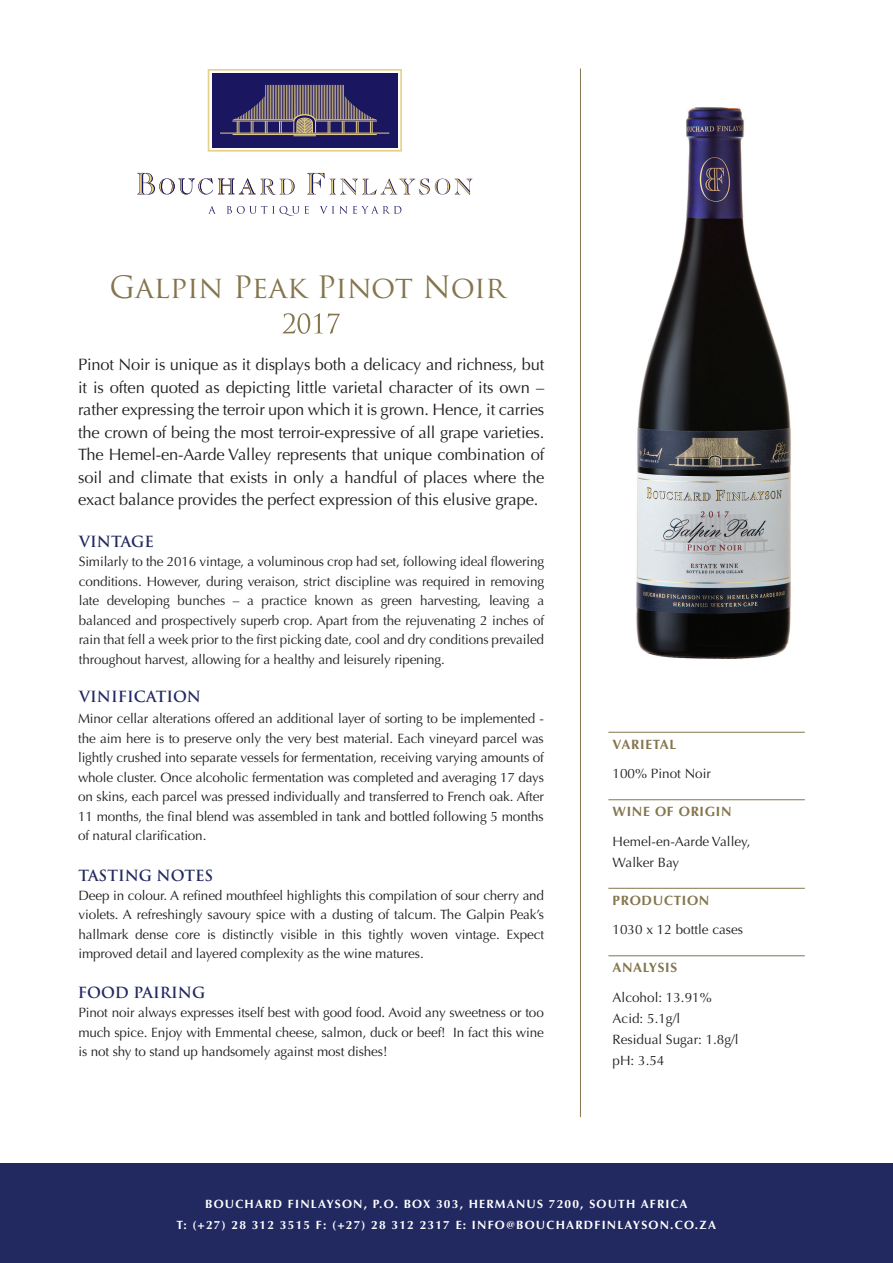
<style>
.page{position:relative;width:893px;height:1263px;background:#fff}
.page>*{position:absolute;margin:0;border:0;box-sizing:border-box;transform-origin:0 0}
.t1{font:30px "Trajan Pro";letter-spacing:-.015em;color:#84754d}
.t2{font:16.5px/22.5px "Optima";letter-spacing:-.01em;color:#231f20;text-align:justify}
.t3{font:700 15px "Trajan Pro";color:#222961}
.t4{font:13.5px/19.5px "Optima";letter-spacing:-.01em;color:#231f20;text-align:justify}
.t5{font:700 13.5px "Optima";letter-spacing:.05em;color:#84754d}
.t6{font:700 12px/21px "Optima";letter-spacing:.1em;color:#fff;text-align:center}
</style>
<div class="page">
<hr style="left:580px;top:68px;width:1px;height:1049px;background:#84754d">
<div style="left:0;top:1163px;width:893px;height:100px;background:#222961"></div>
<div style="left:208px;top:69px;width:194px;height:83px;border:2px solid #e6cf87"></div>
<div style="left:212px;top:73px;width:186px;height:74px;background:#1b1660"></div>
<hr style="left:220px;top:133px;width:169px;height:1px;background:#e6cf87">
<svg style="left:232px;top:85px;width:145px;height:51px"></svg>
<svg style="left:208px;top:206px;width:8px;height:8px"></svg>
<svg style="left:227px;top:206px;width:82px;height:10px"></svg>
<svg style="left:320px;top:206px;width:27px;height:8px"></svg>
<svg style="left:353px;top:206px;width:48px;height:8px"></svg>
<svg style="left:137px;top:173px;width:335px;height:22px"></svg>
<hr style="left:608px;top:732px;width:197px;height:1px;background:#84754d">
<hr style="left:608px;top:799px;width:197px;height:1px;background:#84754d">
<hr style="left:608px;top:888px;width:197px;height:1px;background:#84754d">
<hr style="left:608px;top:955px;width:197px;height:1px;background:#84754d">
<svg style="left:283px;top:313px;width:57px;height:21px"></svg>
<img style="left:636px;top:107px;width:155px;height:552px">
<h1 class="t1" style="left:109px;top:268px;width:398px">Galpin Peak Pinot Noir</h1>
<p class="t2" style="left:78px;top:353px;width:468px">Pinot Noir is unique as it displays both a delicacy and richness, but it is often quoted as depicting little varietal character of its own – rather expressing the terroir upon which it is grown. Hence, it carries the crown of being the most terroir-expressive of all grape varieties.<br>The Hemel-en-Aarde Valley represents that unique combination of soil and climate that exists in only a handful of places where the exact balance provides the perfect expression of this elusive grape.</p>
<p class="t3" style="left:79px;top:532px;width:76px">VINTAGE</p>
<p class="t4" style="left:79px;top:552px;width:467px">Similarly to the 2016 vintage, a voluminous crop had set, following ideal flowering conditions. However, during veraison, strict discipline was required in removing late developing bunches – a practice known as green harvesting, leaving a balanced and prospectively superb crop. Apart from the rejuvenating 2 inches of rain that fell a week prior to the first picking date, cool and dry conditions prevailed throughout harvest, allowing for a healthy and leisurely ripening.</p>
<p class="t3" style="left:79px;top:688px;width:123px">VINIFICATION</p>
<p class="t4" style="left:78px;top:709px;width:467px">Minor cellar alterations offered an additional layer of sorting to be implemented - the aim here is to preserve only the very best material. Each vineyard parcel was lightly crushed into separate vessels for fermentation, receiving varying amounts of whole cluster. Once alcoholic fermentation was completed and averaging 17 days on skins, each parcel was pressed individually and transferred to French oak. After 11 months, the final blend was assembled in tank and bottled following 5 months of natural clarification.</p>
<p class="t3" style="left:78px;top:866px;width:136px">TASTING NOTES</p>
<p class="t4" style="left:78px;top:886px;width:467px">Deep in colour. A refined mouthfeel highlights this compilation of sour cherry and violets. A refreshingly savoury spice with a dusting of talcum. The Galpin Peak’s hallmark dense core is distinctly visible in this tightly woven vintage. Expect improved detail and layered complexity as the wine matures.</p>
<p class="t3" style="left:78px;top:983px;width:129px">FOOD PAIRING</p>
<p class="t4" style="left:78px;top:1003px;width:467px">Pinot noir always expresses itself best with good food. Avoid any sweetness or too much spice. Enjoy with Emmental cheese, salmon, duck or beef! In fact this wine is not shy to stand up handsomely against most dishes!</p>
<p class="t5" style="left:613px;top:736px;width:65px">VARIETAL</p>
<p class="t4" style="left:613px;top:764px;width:100px">100% Pinot Noir</p>
<p class="t5" style="left:613px;top:804px;width:120px">WINE OF ORIGIN</p>
<p class="t4" style="left:613px;top:831px;width:139px;line-height:21px">Hemel-en-Aarde Valley,<br>Walker Bay</p>
<p class="t5" style="left:613px;top:892px;width:98px">PRODUCTION</p>
<p class="t4" style="left:613px;top:920px;width:132px">1030 x 12 bottle cases</p>
<p class="t5" style="left:613px;top:960px;width:66px">ANALYSIS</p>
<p class="t4" style="left:613px;top:987px;width:128px;line-height:21px;text-align:left">Alcohol: 13.91%<br>Acid: 5.1g/l<br>Residual Sugar: 1.8g/l pH: 3.54</p>
<p class="t6" style="left:177px;top:1193px;width:541px">BOUCHARD FINLAYSON, P.O. BOX 303, HERMANUS 7200, SOUTH AFRICA<br>T: (+27) 28 312 3515 F: (+27) 28 312 2317 E: INFO@BOUCHARDFINLAYSON.CO.ZA</p>
</div>
